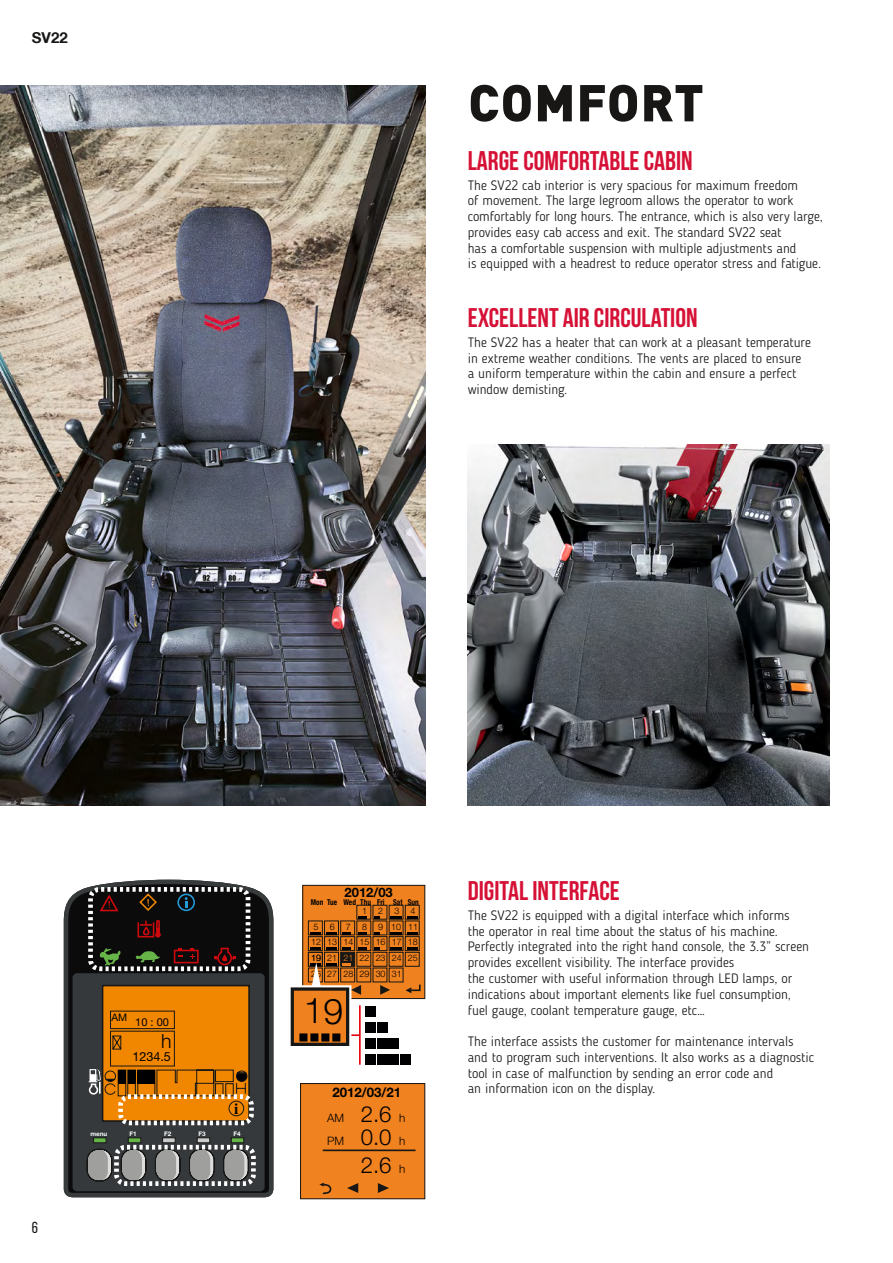
<style>
.page{position:relative;width:893px;height:1263px;background:#fff}
.page>*{position:absolute;margin:0;border:0;box-sizing:border-box;transform-origin:0 0}
.t1{font:900 51px "DIN Pro";letter-spacing:.02em;color:#181716}
.t2{font:300 35.4px "Helvetica Neue LT Std";color:#000002}
.t3{font:700 27px "Bebas Neue";color:#d61136}
.t4{font:300 22.2px "Helvetica Neue LT Std";color:#010102}
.t5{font:300 19.5px "Helvetica Neue LT Std";color:#000001}
.t6{font:15.9px "Bebas Neue";color:#181716}
.t7{font:700 15px "Helvetica Neue LT Com";color:#181716}
.t8{font:700 14.1px "Gazette LT Std";color:#000001}
.t9{font:300 13.5px/15.8px "Blogger Sans";color:#181716}
.t10{font:700 13.2px "Helvetica Neue LT Std";color:#010102}
.t11{font:700 13.05px "Helvetica Neue LT Std";color:#000002}
.t12{font:12.6px "Helvetica Neue LT Std";color:#000001}
.t13{font:300 11.55px/22.8px "Helvetica Neue LT Std";color:#010102}
.t14{font:10.95px "Helvetica Neue LT Std";color:#000001}
.t15{font:300 9px/15.8px "Helvetica Neue LT Std";color:#000002}
.t16{font:700 condensed 8.1px "Helvetica Neue LT Std";color:#000002;scale:.9 1}
.t17{font:700 6.3px "Helvetica Neue LT Std";color:#fff}
.s1{color:#ef811e}
.s2{font-size:22.2px}
.s3{font-size:11.55px}
</style>
<div class="page">
<img style="left:0;top:85px;width:425px;height:721px">
<img style="left:468px;top:444px;width:361px;height:362px">
<svg style="left:64px;top:880px;width:209px;height:317px;background:#28292b"></svg>
<div style="left:102px;top:985px;width:148px;height:137px;background:#f18600;border:2px solid #171716"></div>
<svg style="left:99px;top:893px;width:21px;height:20px"></svg>
<svg style="left:138px;top:893px;width:20px;height:19px"></svg>
<div style="left:177px;top:893px;width:18px;height:18px;border:2px solid #229bd7;border-radius:50%"></div>
<svg style="left:185px;top:897px;width:3px;height:11px"></svg>
<svg style="left:137px;top:919px;width:25px;height:19px"></svg>
<svg style="left:100px;top:948px;width:21px;height:17px"></svg>
<svg style="left:136px;top:951px;width:24px;height:11px"></svg>
<div style="left:174px;top:950px;width:25px;height:13px;border:2px solid #cf090c"></div>
<svg style="left:191px;top:949px;width:4px;height:9px"></svg>
<svg style="left:214px;top:947px;width:21px;height:18px"></svg>
<svg style="left:86px;top:1010px;width:163px;height:172px"></svg>
<div style="left:88px;top:887px;width:162px;height:84px;border:5px dashed #fff;border-radius:9px"></div>
<div style="left:118px;top:1094px;width:136px;height:31px;border:5px dashed #fff;border-radius:9px"></div>
<div style="left:114px;top:1145px;width:142px;height:41px;border:5px dashed #fff;border-radius:9px"></div>
<div style="left:303px;top:885px;width:122px;height:113px;background:#ef811e"></div>
<div style="left:302px;top:885px;width:123px;height:114px;border:1px solid #171716"></div>
<hr style="left:359px;top:1005px;width:2px;height:60px;background:#e3010d">
<div style="left:366px;top:1006px;width:10px;height:10px;background:#000002"></div>
<div style="left:366px;top:1022px;width:10px;height:10px;background:#000002"></div>
<div style="left:377px;top:1022px;width:11px;height:10px;background:#000002"></div>
<div style="left:366px;top:1038px;width:10px;height:10px;background:#000002"></div>
<div style="left:377px;top:1038px;width:11px;height:10px;background:#000002"></div>
<div style="left:389px;top:1038px;width:10px;height:10px;background:#000002"></div>
<div style="left:366px;top:1054px;width:10px;height:11px;background:#000002"></div>
<div style="left:377px;top:1054px;width:11px;height:11px;background:#000002"></div>
<div style="left:389px;top:1054px;width:10px;height:11px;background:#000002"></div>
<div style="left:400px;top:1054px;width:11px;height:11px;background:#000002"></div>
<div style="left:356px;top:905px;width:15px;height:15px;border:1px solid #171716"></div>
<svg style="left:359px;top:916px;width:7px;height:2px"></svg>
<div style="left:373px;top:905px;width:14px;height:15px;border:1px solid #171716"></div>
<div style="left:389px;top:905px;width:14px;height:15px;border:1px solid #171716"></div>
<svg style="left:391px;top:916px;width:10px;height:2px"></svg>
<div style="left:405px;top:905px;width:15px;height:15px;border:1px solid #171716"></div>
<svg style="left:407px;top:916px;width:10px;height:2px"></svg>
<div style="left:356px;top:920px;width:15px;height:15px;border:1px solid #171716"></div>
<svg style="left:359px;top:932px;width:7px;height:2px"></svg>
<div style="left:389px;top:920px;width:14px;height:15px;border:1px solid #171716"></div>
<svg style="left:391px;top:932px;width:10px;height:2px"></svg>
<div style="left:308px;top:920px;width:15px;height:15px;border:1px solid #171716"></div>
<div style="left:324px;top:920px;width:15px;height:15px;border:1px solid #171716"></div>
<div style="left:340px;top:920px;width:15px;height:15px;border:1px solid #171716"></div>
<svg style="left:310px;top:932px;width:40px;height:2px"></svg>
<div style="left:405px;top:920px;width:15px;height:15px;border:1px solid #171716"></div>
<svg style="left:407px;top:932px;width:10px;height:2px"></svg>
<div style="left:356px;top:936px;width:15px;height:15px;border:1px solid #171716"></div>
<svg style="left:359px;top:948px;width:7px;height:2px"></svg>
<div style="left:373px;top:936px;width:14px;height:15px;border:1px solid #171716"></div>
<div style="left:389px;top:936px;width:14px;height:15px;border:1px solid #171716"></div>
<svg style="left:391px;top:948px;width:10px;height:2px"></svg>
<div style="left:308px;top:936px;width:15px;height:15px;border:1px solid #171716"></div>
<div style="left:324px;top:936px;width:15px;height:15px;border:1px solid #171716"></div>
<div style="left:340px;top:936px;width:15px;height:15px;border:1px solid #171716"></div>
<svg style="left:310px;top:948px;width:40px;height:2px"></svg>
<div style="left:405px;top:936px;width:15px;height:15px;border:1px solid #171716"></div>
<svg style="left:407px;top:948px;width:10px;height:2px"></svg>
<div style="left:356px;top:952px;width:15px;height:15px;border:1px solid #171716"></div>
<div style="left:373px;top:952px;width:14px;height:15px;border:1px solid #171716"></div>
<div style="left:389px;top:952px;width:14px;height:15px;border:1px solid #171716"></div>
<div style="left:308px;top:952px;width:15px;height:15px;border:1px solid #171716"></div>
<div style="left:324px;top:952px;width:15px;height:15px;border:1px solid #171716"></div>
<div style="left:340px;top:952px;width:15px;height:15px;background:#171716;border:1px solid #171716"></div>
<div style="left:405px;top:952px;width:15px;height:15px;border:1px solid #171716"></div>
<svg style="left:380px;top:985px;width:10px;height:10px"></svg>
<svg style="left:405px;top:984px;width:16px;height:9px"></svg>
<svg style="left:290px;top:962px;width:71px;height:86px"></svg>
<div style="left:301px;top:1083px;width:124px;height:116px;background:#f0821f"></div>
<div style="left:300px;top:1083px;width:125px;height:116px;border:1px solid #181716"></div>
<hr style="left:323px;top:1149px;width:92px;height:2px;background:#181817">
<svg style="left:378px;top:1183px;width:11px;height:10px"></svg>
<svg style="left:347px;top:1183px;width:11px;height:10px"></svg>
<svg style="left:319px;top:1182px;width:13px;height:13px"></svg>
<p class="t7" style="left:32px;top:28px;width:37px">SV22</p>
<h1 class="t1" style="left:468px;top:59px;width:237px">COMFORT</h1>
<h3 class="t3" style="left:468px;top:145px;width:227px">LARGE COMFORTABLE CABIN</h3>
<p class="t9" style="left:468px;top:177px;width:357px">The SV22 cab interior is very spacious for maximum freedom<br>of movement. The large legroom allows the operator to work comfortably for long hours. The entrance, which is also very large, provides easy cab access and exit. The standard SV22 seat<br>has a comfortable suspension with multiple adjustments and<br>is equipped with a headrest to reduce operator stress and fatigue.</p>
<h3 class="t3" style="left:468px;top:303px;width:231px">EXCELLENT AIR CIRCULATION</h3>
<p class="t9" style="left:468px;top:334px;width:345px">The SV22 has a heater that can work at a pleasant temperature in extreme weather conditions. The vents are placed to ensure a uniform temperature within the cabin and ensure a perfect window demisting.</p>
<p class="t6" style="left:32px;top:1219px;width:8px">6</p>
<p class="t14" style="left:112px;top:1015px;width:59px"><sup>AM</sup> 10 : 00</p>
<p class="t12" style="left:132px;top:1048px;width:40px">1234.5</p>
<h3 class="t5" style="left:161px;top:1029px;width:12px">h</h3>
<p class="t8" style="left:234px;top:1100px;width:6px">i</p>
<p class="t17" style="left:91px;top:1129px;width:18px">menu</p>
<p class="t17" style="left:130px;top:1129px;width:9px">F1</p>
<p class="t17" style="left:164px;top:1129px;width:9px">F2</p>
<p class="t17" style="left:199px;top:1129px;width:9px">F3</p>
<p class="t17" style="left:233px;top:1129px;width:9px">F4</p>
<p class="t11" style="left:345px;top:884px;width:50px">2012/03</p>
<p class="t16" style="left:311px;top:897px;width:121px">Mon Tue Wed Thu Fri Sat Sun</p>
<p class="t15" style="left:311px;top:903px;width:108px;text-indent:51px">1234<br>5 6 7 8 91011<br>12 13 14 15 16 17 18<br>19 21 <span class="s1">21</span> 22 23 24 25<br>26 27 28 29 30 31</p>
<h2 class="t2" style="left:304px;top:989px;width:41px">19</h2>
<p class="t10" style="left:332px;top:1084px;width:70px">2012/03/21</p>
<p class="t13" style="left:327px;top:1106px;width:80px">AM <span class="s2">2.6</span> h<br>PM <span class="s2">0.0</span> h</p>
<h3 class="t4" style="left:361px;top:1152px;width:46px">2.6 <span class="s3">h</span></h3>
<h3 class="t3" style="left:468px;top:876px;width:154px">DIGITAL INTERFACE</h3>
<p class="t9" style="left:468px;top:907px;width:343px">The SV22 is equipped with a digital interface which informs the operator in real time about the status of his machine.<br>Perfectly integrated into the right hand console, the 3.3” screen provides excellent visibility. The interface provides<br>the customer with useful information through LED lamps, or indications about important elements like fuel consumption, fuel gauge, coolant temperature gauge, etc…</p>
<p class="t9" style="left:468px;top:1033px;width:348px">The interface assists the customer for maintenance intervals and to program such interventions. It also works as a diagnostic tool in case of malfunction by sending an error code and<br>an information icon on the display.</p>
</div>
